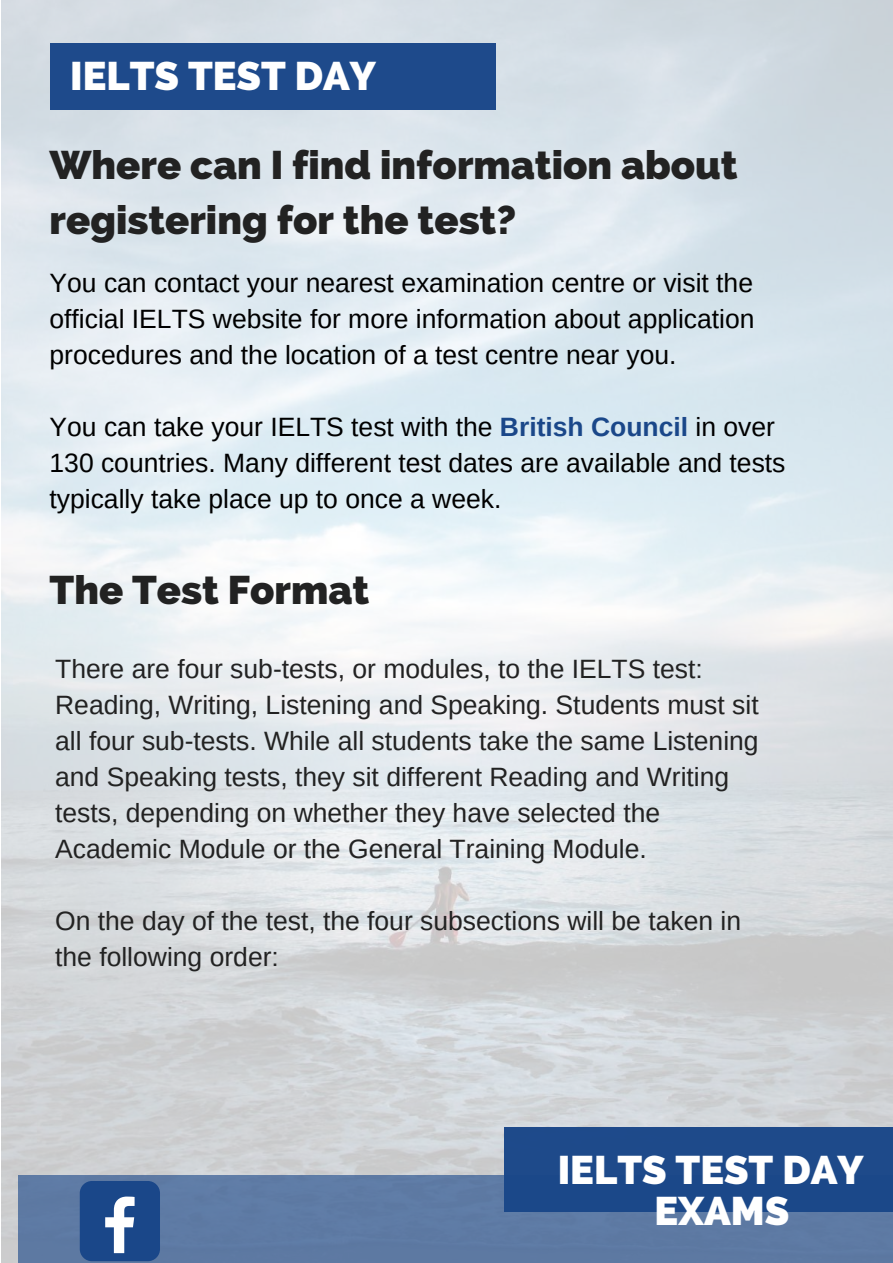
<style>
.page{position:relative;width:893px;height:1263px;background:#fff}
.page>*{position:absolute;margin:0;border:0;box-sizing:border-box;transform-origin:0 0}
.t1{font:800 39.75px/55.2px "Raleway";color:#222}
.t2{font:800 39.75px/41.7px "Raleway";color:#fff;text-align:center}
.t3{font:26.55px/36px "Arimo";color:#222}
.t4{font:26.55px/36px "Arimo";color:#000;text-align:justify}
.s1{font-weight:700;color:#1a4789}
</style>
<div class="page">
<img style="left:1px;top:0;width:892px;height:1263px">
<div style="left:18px;top:1175px;width:875px;height:88px;background:#5d7aa4"></div>
<div style="left:80px;top:1181px;width:80px;height:80px;background:#1a4789;border-radius:12px"></div>
<svg style="left:105px;top:1196px;width:30px;height:57px"></svg>
<div style="left:504px;top:1127px;width:389px;height:85px;background:#1a4789"></div>
<div style="left:50px;top:43px;width:445px;height:66px;background:#1a4789"></div>
<h1 class="t2" style="left:70px;top:56px;width:307px">IELTS TEST DAY</h1>
<h1 class="t1" style="left:50px;top:138px;width:690px">Where can I find information about registering for the test?</h1>
<p class="t4" style="left:50px;top:265px;width:706px">You can contact your nearest examination centre or visit the official IELTS website for more information about application procedures and the location of a test centre near you.</p>
<p class="t4" style="left:50px;top:409px;width:737px;text-align:left">You can take your IELTS test with the <span class="s1">British Council</span> in over<br>130 countries. Many different test dates are available and tests typically take place up to once a week.</p>
<h1 class="t1" style="left:50px;top:562px;width:321px">The Test Format</h1>
<p class="t3" style="left:55px;top:651px;width:705px">There are four sub-tests, or modules, to the IELTS test:<br>Reading, Writing, Listening and Speaking. Students must sit all four sub-tests. While all students take the same Listening and Speaking tests, they sit different Reading and Writing tests, depending on whether they have selected the Academic Module or the General Training Module.</p>
<p class="t3" style="left:55px;top:903px;width:687px">On the day of the test, the four subsections will be taken in the following order:</p>
<h1 class="t2" style="left:558px;top:1149px;width:307px">IELTS TEST DAY<br>EXAMS</h1>
</div>
